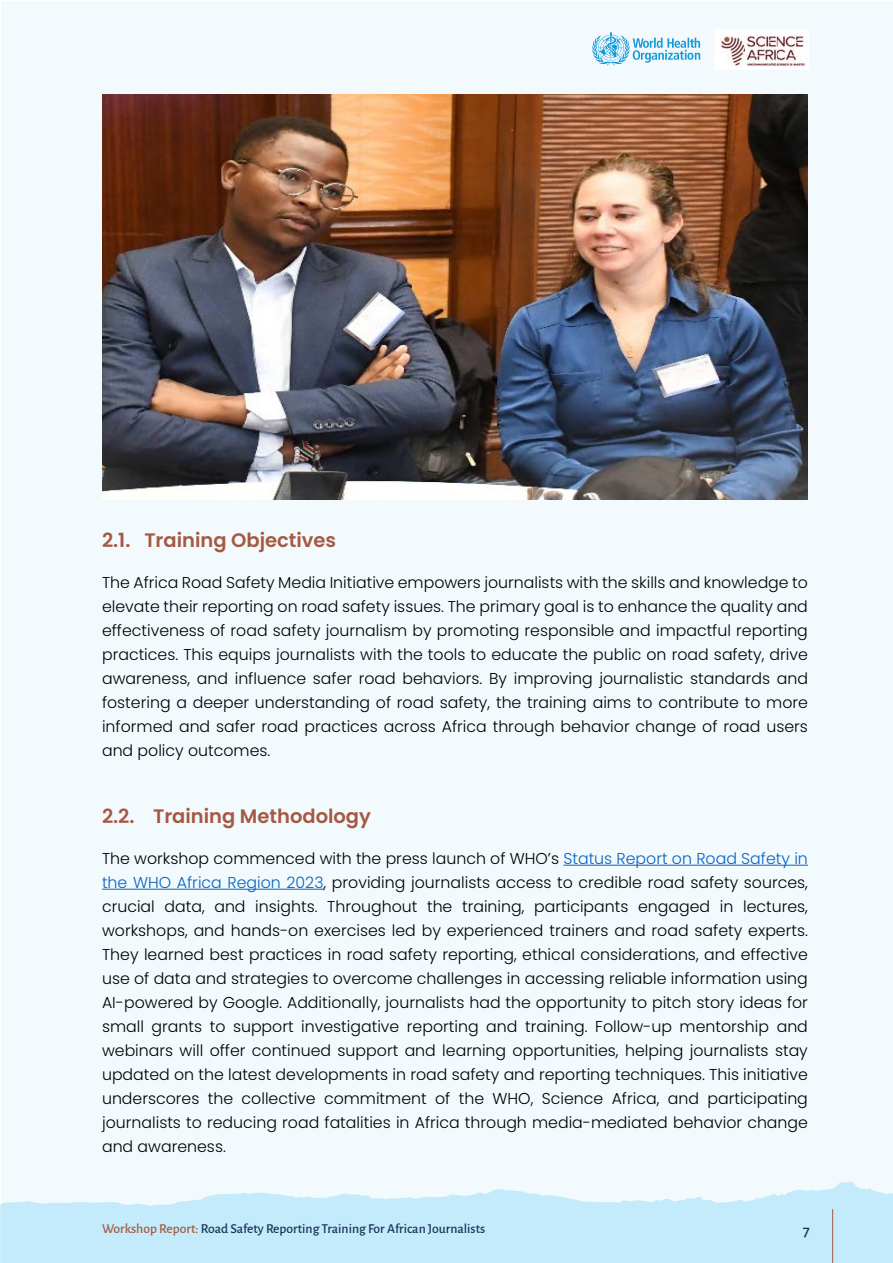
<style>
.page{position:relative;width:893px;height:1263px;background:#fff}
.page>*{position:absolute;margin:0;border:0;box-sizing:border-box;transform-origin:0 0}
.t1{font:600 19.5px "Poppins";color:#a55942}
.t2{font:500 16.5px "Alegreya Sans";color:#1b3257}
.t3{font:300 15.75px/24px "Poppins";color:#000;text-align:justify}
.t4{font:500 13.65px "Alegreya Sans";color:#1b3257}
.s1{color:#0563c1}
.s2{color:#a55942}
</style>
<div class="page">
<div style="left:2px;top:1px;width:891px;height:1261px;background:#f3fafe"></div>
<hr style="left:563px;top:865px;width:245px;height:1px;background:#0563c1">
<hr style="left:102px;top:889px;width:222px;height:1px;background:#0563c1">
<img style="left:102px;top:95px;width:706px;height:405px">
<img style="left:714px;top:29px;width:94px;height:41px">
<svg style="left:592px;top:32px;width:108px;height:33px"></svg>
<svg style="left:1px;top:1180px;width:892px;height:83px;fill:#c3ebfb"></svg>
<svg style="left:0;top:1204px;width:1px;height:59px"></svg>
<hr style="left:832px;top:1209px;width:1px;height:54px;background:#a55942">
<p class="t1" style="left:102px;top:529px;width:236px">2.1. Training Objectives</p>
<p class="t3" style="left:102px;top:571px;width:707px">The Africa Road Safety Media Initiative empowers journalists with the skills and knowledge to elevate their reporting on road safety issues. The primary goal is to enhance the quality and effectiveness of road safety journalism by promoting responsible and impactful reporting practices. This equips journalists with the tools to educate the public on road safety, drive awareness, and influence safer road behaviors. By improving journalistic standards and fostering a deeper understanding of road safety, the training aims to contribute to more informed and safer road practices across Africa through behavior change of road users and policy outcomes.</p>
<p class="t1" style="left:102px;top:804px;width:270px">2.2. Training Methodology</p>
<p class="t3" style="left:102px;top:846px;width:707px">The workshop commenced with the press launch of WHO’s <span class="s1">Status Report on Road Safety in the WHO Africa Region 2023</span>, providing journalists access to credible road safety sources, crucial data, and insights. Throughout the training, participants engaged in lectures, workshops, and hands-on exercises led by experienced trainers and road safety experts.<br>They learned best practices in road safety reporting, ethical considerations, and effective use of data and strategies to overcome challenges in accessing reliable information using AI-powered by Google. Additionally, journalists had the opportunity to pitch story ideas for small grants to support investigative reporting and training. Follow-up mentorship and webinars will offer continued support and learning opportunities, helping journalists stay updated on the latest developments in road safety and reporting techniques. This initiative underscores the collective commitment of the WHO, Science Africa, and participating journalists to reducing road fatalities in Africa through media-mediated behavior change and awareness.</p>
<p class="t4" style="left:102px;top:1219px;width:385px"><span class="s2">Workshop Report:</span> Road Safety Reporting Training For African Journalists</p>
<p class="t2" style="left:803px;top:1219px;width:8px">7</p>
</div>
